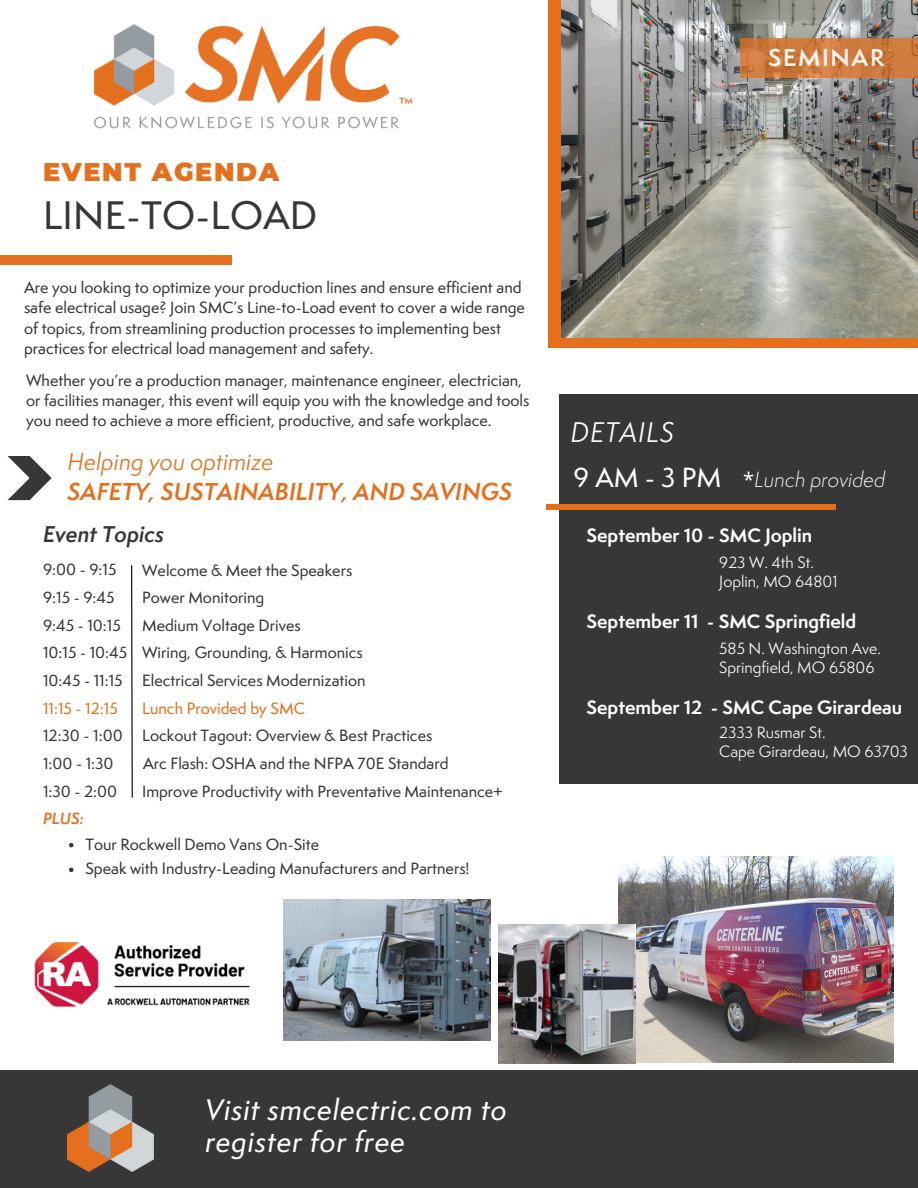
<style>
.page{position:relative;width:918px;height:1188px;background:#fff}
.page>*{position:absolute;margin:0;border:0;box-sizing:border-box;transform-origin:0 0}
.t1{font:500 36.6px "Semplicita Pro";letter-spacing:.005em;color:#373737}
.t2{font:27.3px/32.7px "Semplicita Pro Med It";letter-spacing:.03em;color:#fff}
.t3{font:italic 26.1px "Semplicita Pro";letter-spacing:.035em;color:#fff}
.t4{font:900 25.5px "Montserrat";letter-spacing:.065em;color:#e4701e}
.t5{font:500 25.5px "Semplicita Pro";letter-spacing:.12em;color:#fff}
.t6{font:italic 600 22.5px "Semplicita Pro";color:#e4701e}
.t7{font:italic 22.5px "Semplicita Pro";color:#e4701e}
.t8{font:600 22.5px "Semplicita Pro";letter-spacing:.075em;color:#fff}
.t9{font:italic 600 21px "Semplicita Pro";color:#373737}
.t10{font:italic 300 20.25px "Semplicita Pro";color:#fff}
.t11{font:700 17.7px "Semplicita Pro";color:#fff}
.t12{font:500 15px/20.2px "Semplicita Pro";color:#373737}
.t13{font:15px "Semplicita Pro";color:#fff}
.t14{font:500 15px "Semplicita Pro";color:#e4701e}
.t15{font:italic 600 15px "Semplicita Pro";color:#e4701e}
.s1{font-family:"Noto Sans";font-weight:400;font-style:normal}
</style>
<div class="page">
<div style="left:549px;top:0;width:369px;height:348px;background:#e4701e"></div>
<img style="left:561px;top:0;width:357px;height:338px">
<svg style="left:740px;top:38px;width:178px;height:40px;background:#ce793d"></svg>
<div style="left:0;top:1070px;width:918px;height:118px;background:#373737"></div>
<img style="left:68px;top:1084px;width:85px;height:87px">
<div style="left:559px;top:394px;width:359px;height:390px;background:#373737"></div>
<div style="left:546px;top:504px;width:289px;height:6px;background:#e4701e"></div>
<div style="left:0;top:255px;width:232px;height:9px;background:#e4701e"></div>
<img style="left:93px;top:24px;width:320px;height:105px">
<svg style="left:8px;top:456px;width:44px;height:44px"></svg>
<img style="left:619px;top:857px;width:274px;height:206px">
<img style="left:283px;top:899px;width:207px;height:142px">
<img style="left:499px;top:925px;width:137px;height:138px">
<img style="left:34px;top:941px;width:216px;height:66px">
<svg style="left:69px;top:843px;width:5px;height:4px"></svg>
<svg style="left:69px;top:868px;width:5px;height:4px"></svg>
<svg style="left:131px;top:565px;width:2px;height:233px"></svg>
<p class="t4" style="left:43px;top:156px;width:238px">EVENT AGENDA</p>
<p class="t1" style="left:43px;top:189px;width:276px">LINE-TO-LOAD</p>
<p class="t12" style="left:24px;top:277px;width:502px">Are you looking to optimize your production lines and ensure efficient and safe electrical usage? Join SMC’s Line-to-Load event to cover a wide range of topics, from streamlining production processes to implementing best practices for electrical load management and safety.</p>
<p class="t12" style="left:26px;top:370px;width:505px">Whether you’re a production manager, maintenance engineer, electrician, or facilities manager, this event will equip you with the knowledge and tools you need to achieve a more efficient, productive, and safe workplace.</p>
<p class="t7" style="left:68px;top:446px;width:207px">Helping you optimize</p>
<p class="t6" style="left:68px;top:475px;width:446px">SAFETY, SUSTAINABILITY, AND SAVINGS</p>
<p class="t9" style="left:43px;top:519px;width:123px">Event Topics</p>
<p class="t12" style="left:43px;top:559px;width:75px">9:00 - 9:15</p>
<p class="t12" style="left:43px;top:587px;width:73px">9:15 - 9:45</p>
<p class="t12" style="left:43px;top:615px;width:79px">9:45 - 10:15</p>
<p class="t12" style="left:43px;top:643px;width:86px">10:15 - 10:45</p>
<p class="t12" style="left:43px;top:670px;width:81px">10:45 - 11:15</p>
<p class="t14" style="left:43px;top:698px;width:76px">11:15 - 12:15</p>
<p class="t12" style="left:43px;top:726px;width:81px">12:30 - 1:00</p>
<p class="t12" style="left:43px;top:753px;width:72px">1:00 - 1:30</p>
<p class="t12" style="left:43px;top:781px;width:76px">1:30 - 2:00</p>
<p class="t15" style="left:43px;top:808px;width:42px">PLUS:</p>
<p class="t12" style="left:142px;top:560px;width:212px">Welcome &amp; Meet the Speakers</p>
<p class="t12" style="left:142px;top:587px;width:124px">Power Monitoring</p>
<p class="t12" style="left:142px;top:615px;width:160px">Medium Voltage Drives</p>
<p class="t12" style="left:142px;top:642px;width:222px">Wiring, Grounding, &amp; Harmonics</p>
<h3 class="t12" style="left:142px;top:670px;width:225px">Electrical Services Modernization</h3>
<p class="t14" style="left:142px;top:697px;width:164px">Lunch Provided by SMC</p>
<p class="t12" style="left:142px;top:725px;width:292px">Lockout Tagout: Overview &amp; Best Practices</p>
<p class="t12" style="left:143px;top:753px;width:307px">Arc Flash: OSHA and the NFPA 70E Standard</p>
<p class="t12" style="left:142px;top:781px;width:362px">Improve Productivity with Preventative Maintenance+</p>
<p class="t12" style="left:85px;top:834px;width:235px">Tour Rockwell Demo Vans On-Site</p>
<p class="t12" style="left:85px;top:859px;width:386px">Speak with Industry-Leading Manufacturers and Partners!</p>
<h3 class="t8" style="left:768px;top:41px;width:118px">SEMINAR</h3>
<h1 class="t3" style="left:571px;top:414px;width:105px">DETAILS</h1>
<p class="t5" style="left:574px;top:459px;width:149px">9AM-3PM</p>
<h5 class="t10" style="left:743px;top:466px;width:144px"><span class="s1">*</span>Lunch provided</h5>
<p class="t11" style="left:587px;top:522px;width:227px">September 10 - SMC Joplin</p>
<p class="t13" style="left:719px;top:551px;width:96px">923 W. 4th St.</p>
<p class="t13" style="left:719px;top:571px;width:120px">Joplin, MO 64801</p>
<p class="t11" style="left:587px;top:608px;width:271px">September 11 - SMC Springfield</p>
<p class="t13" style="left:719px;top:638px;width:163px">585 N. Washington Ave.</p>
<p class="t13" style="left:719px;top:657px;width:157px">Springfield, MO 65806</p>
<p class="t11" style="left:587px;top:695px;width:317px">September 12 - SMC Cape Girardeau</p>
<p class="t13" style="left:719px;top:722px;width:108px">2333 Rusmar St.</p>
<p class="t13" style="left:719px;top:741px;width:190px">Cape Girardeau, MO 63703</p>
<p class="t2" style="left:206px;top:1093px;width:303px">Visit smcelectric.com to register for free</p>
</div>
